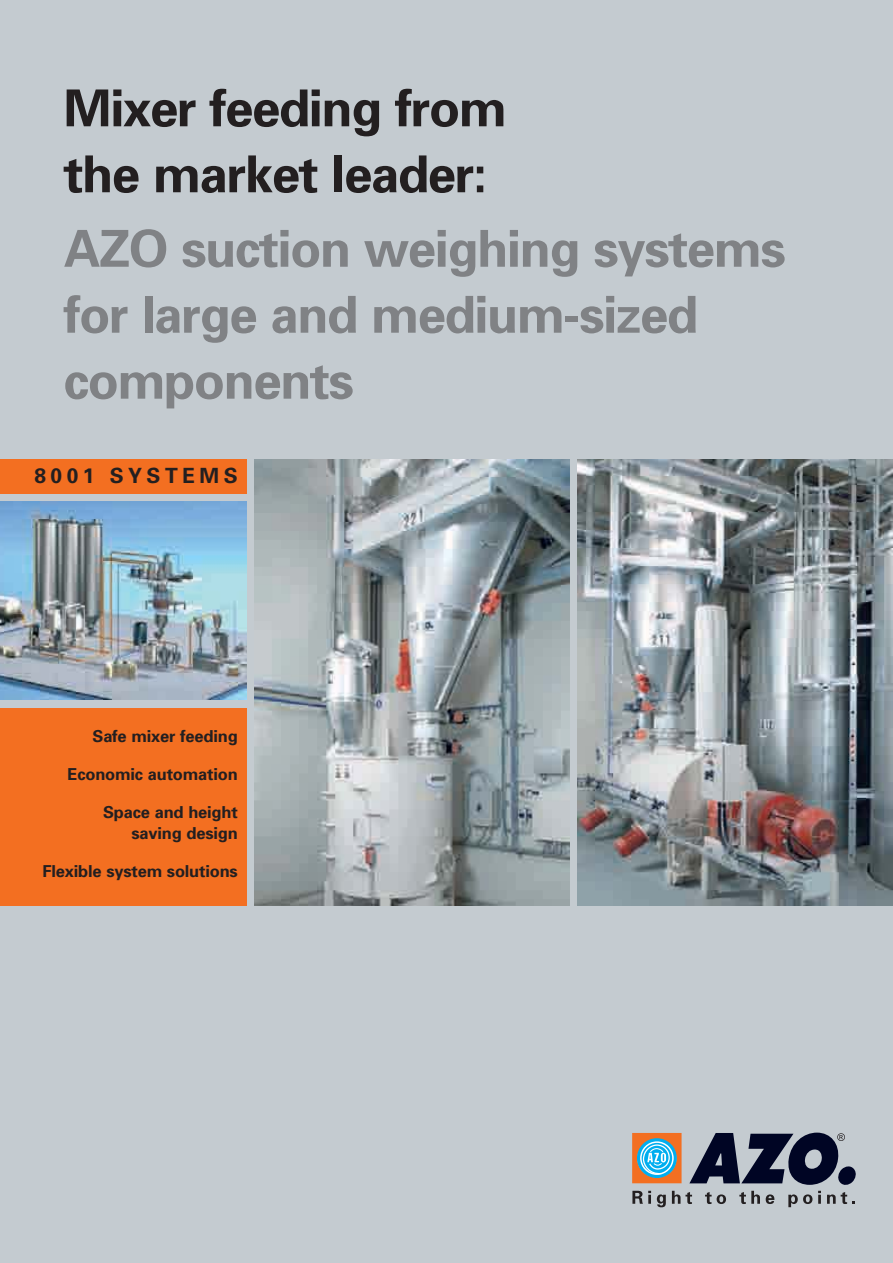
<style>
.page{position:relative;width:893px;height:1263px;background:#c4cbd0}
.page>*{position:absolute;margin:0;border:0;box-sizing:border-box;transform-origin:0 0}
.t1{font:700 51px/66px "Univers";letter-spacing:-.03em;color:#808285}
.t2{font:700 51px/66px "Univers";letter-spacing:-.03em;color:#231f20}
.t3{font:700 21px "Univers";letter-spacing:.21em;color:#231f20}
.t4{font:700 16.5px/21px "Univers";letter-spacing:-.01em;color:#231f20;text-align:right}
</style>
<div class="page">
<img style="left:0;top:502px;width:246px;height:197px">
<img style="left:578px;top:459px;width:315px;height:447px">
<img style="left:255px;top:459px;width:314px;height:447px">
<div style="left:0;top:708px;width:246px;height:198px;background:#f36f21"></div>
<div style="left:0;top:459px;width:247px;height:34px;background:#f36f21"></div>
<svg style="left:632px;top:1133px;width:224px;height:74px"></svg>
<h1 class="t2" style="left:64px;top:80px;width:445px">Mixer feeding from the market leader:</h1>
<h1 class="t1" style="left:64px;top:220px;width:724px">AZO suction weighing systems for large and medium-sized components</h1>
<p class="t3" style="left:34px;top:468px;width:205px">8001 SYSTEMS</p>
<p class="t4" style="left:92px;top:727px;width:147px">Safe mixer feeding</p>
<p class="t4" style="left:68px;top:765px;width:172px">Economic automation</p>
<p class="t4" style="left:103px;top:803px;width:136px">Space and height saving design</p>
<p class="t4" style="left:42px;top:862px;width:197px">Flexible system solutions</p>
</div>
